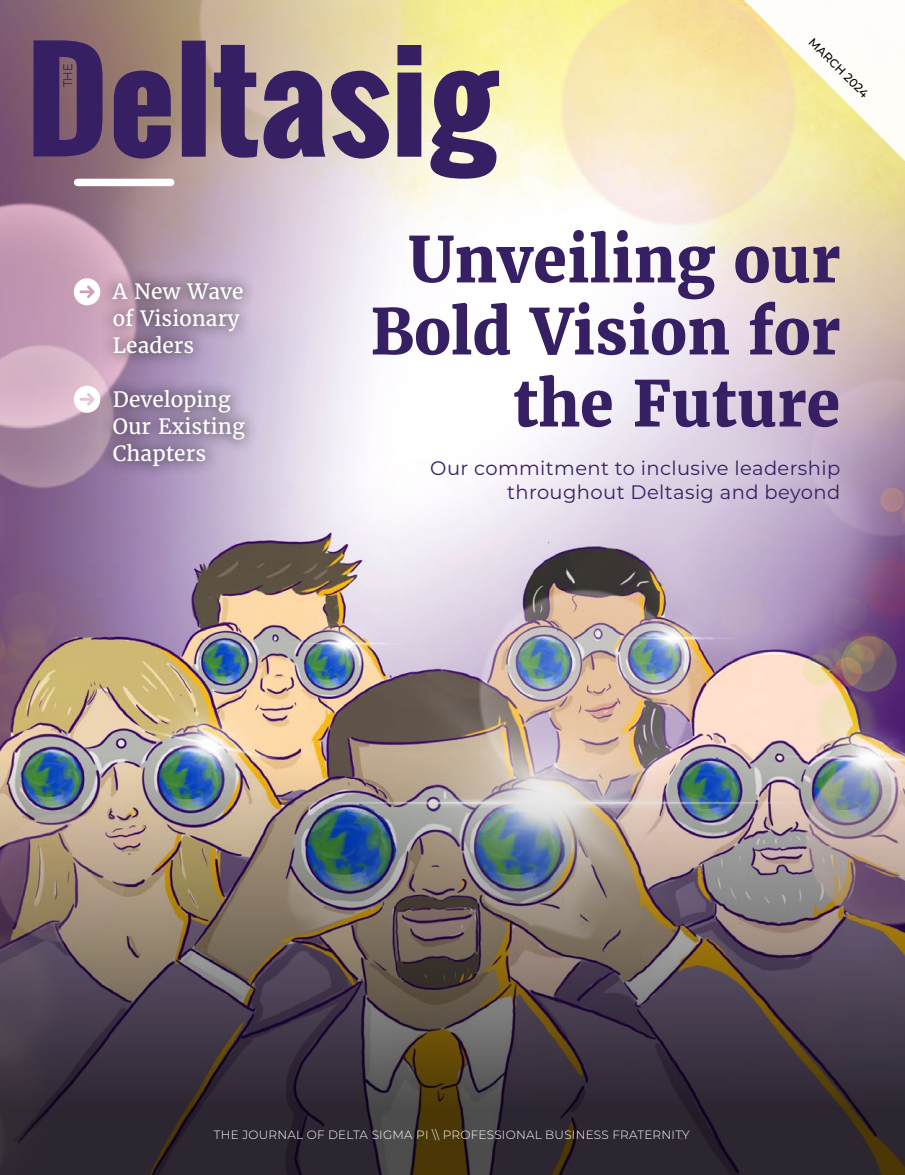
<style>
.page{position:relative;width:905px;height:1175px;background:#fff}
.page>*{position:absolute;margin:0;border:0;box-sizing:border-box;transform-origin:0 0}
.t1{font:800 63px/72px "Merriweather";color:#362063;text-align:right;scale:.96 1}
.t2{font:21px/27px "Merriweather";color:#fff}
.t3{font:19.5px/24px "Montserrat";letter-spacing:.02em;color:#362063;text-align:right}
.t4{font:300 12.15px "Montserrat";color:#362063;scale:.95 1}
.t5{font:300 12px "Montserrat";letter-spacing:.02em;color:#fff}
.t6{font:500 12px "Montserrat";color:#000}
</style>
<div class="page">
<img style="left:0;top:0;width:904px;height:756px">
<img style="left:0;top:756px;width:904px;height:418px">
<svg style="left:730px;top:0;width:174px;height:174px"></svg>
<svg style="left:74px;top:278px;width:25px;height:27px"></svg>
<svg style="left:74px;top:386px;width:25px;height:27px"></svg>
<div style="left:99px;top:268px;width:160px;height:213px;background:#000;opacity:.9"></div>
<div style="left:78px;top:179px;width:93px;height:7px;background:#fff"></div>
<svg style="left:114px;top:41px;width:385px;height:138px;background:#8c7a8a"></svg>
<svg style="left:34px;top:40px;width:68px;height:116px;background:#493065"></svg>
<p class="t4" style="left:60px;top:87px;width:27px;rotate:-90deg">THE</p>
<p class="t2" style="left:113px;top:278px;width:132px">A New Wave of Visionary<br>Leaders</p>
<p class="t2" style="left:113px;top:386px;width:133px">Developing<br>Our Existing<br>Chapters</p>
<p class="t6" style="left:816px;top:34px;width:80px;rotate:45deg">MARCH 2024</p>
<h1 class="t1" style="left:370px;top:223px;width:491px">Unveiling our<br>Bold Vision for the Future</h1>
<p class="t3" style="left:430px;top:456px;width:411px">Our commitment to inclusive leadership throughout Deltasig and beyond</p>
<p class="t5" style="left:214px;top:1126px;width:477px">THE JOURNAL OF DELTA SIGMA PI \\ PROFESSIONAL BUSINESS FRATERNITY</p>
</div>
